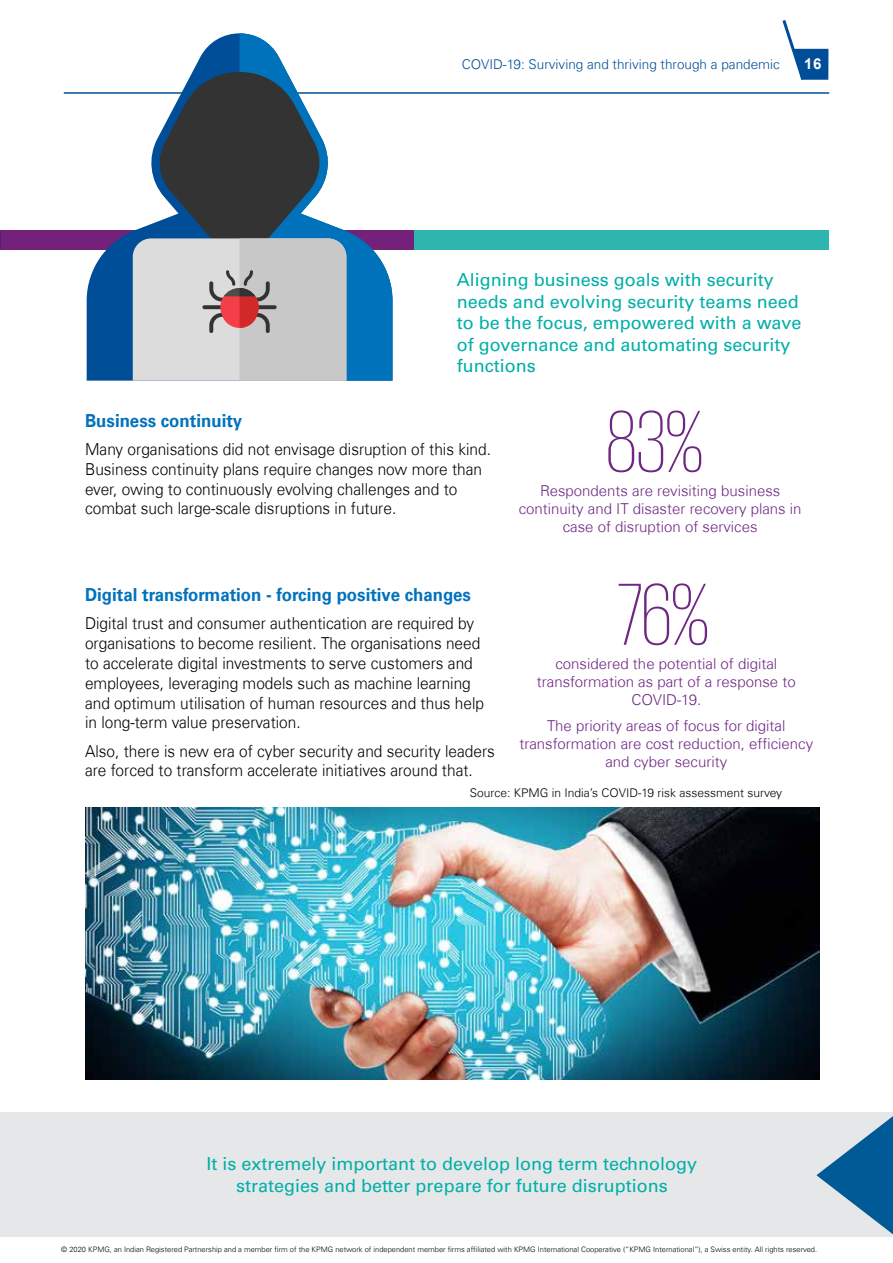
<style>
.page{position:relative;width:893px;height:1263px;background:#fff}
.page>*{position:absolute;margin:0;border:0;box-sizing:border-box;transform-origin:0 0}
.t1{font:200 90px "KPMG";color:#702784}
.t2{font:18px/21.6px "Univers LT Std";color:#00afa8}
.t3{font:700 18px "Universfor KPMG";color:#0072bc;scale:.94 1}
.t4{font:300 16.5px/19.8px "Universfor KPMG";color:#000;scale:.94 1}
.t5{font:300 15px/18px "Universfor KPMG";color:#702784;text-align:center}
.t6{font:700 15px "Arial";color:#fff}
.t7{font:300 13.5px "Universfor KPMG";color:#004e98}
.t8{font:300 12px "Universfor KPMG";color:#000}
.t9{font:300 7.5px "Universfor KPMG";color:#000}
</style>
<div class="page">
<hr style="left:64px;top:92px;width:765px;height:2px;background:#004e98">
<svg style="left:782px;top:20px;width:46px;height:60px"></svg>
<div style="left:0;top:1112px;width:893px;height:124px;background:#e6e7e8"></div>
<svg style="left:816px;top:1116px;width:77px;height:118px"></svg>
<div style="left:0;top:230px;width:415px;height:20px;background:#73217a"></div>
<div style="left:415px;top:230px;width:414px;height:20px;background:#2eb5b0"></div>
<svg style="left:87px;top:33px;width:153px;height:348px"></svg>
<svg style="left:240px;top:33px;width:152px;height:348px"></svg>
<svg style="left:133px;top:61px;width:213px;height:320px"></svg>
<img style="left:86px;top:808px;width:733px;height:271px">
<p class="t7" style="left:462px;top:56px;width:320px">COVID-19: Surviving and thriving through a pandemic</p>
<p class="t6" style="left:804px;top:53px;width:19px">16</p>
<p class="t2" style="left:457px;top:269px;width:346px">Aligning business goals with security needs and evolving security teams need to be the focus, empowered with a wave of governance and automating security functions</p>
<p class="t3" style="left:85px;top:409px;width:169px">Business continuity</p>
<p class="t4" style="left:85px;top:439px;width:433px">Many organisations did not envisage disruption of this kind.<br>Business continuity plans require changes now more than ever, owing to continuously evolving challenges and to combat such large-scale disruptions in future.</p>
<p class="t3" style="left:85px;top:584px;width:412px">Digital transformation - forcing positive changes</p>
<p class="t4" style="left:85px;top:613px;width:426px">Digital trust and consumer authentication are required by organisations to become resilient. The organisations need to accelerate digital investments to serve customers and employees, leveraging models such as machine learning and optimum utilisation of human resources and thus help in long-term value preservation.</p>
<p class="t4" style="left:85px;top:741px;width:438px">Also, there is new era of cyber security and security leaders are forced to transform accelerate initiatives around that.</p>
<h1 class="t1" style="left:606px;top:399px;width:99px">83%</h1>
<p class="t5" style="left:519px;top:481px;width:284px">Respondents are revisiting business continuity and IT disaster recovery plans in case of disruption of services</p>
<h1 class="t1" style="left:617px;top:572px;width:93px">76%</h1>
<p class="t5" style="left:537px;top:654px;width:260px">considered the potential of digital transformation as part of a response to<br>COVID-19.</p>
<p class="t5" style="left:519px;top:717px;width:295px">The priority areas of focus for digital transformation are cost reduction, efficiency and cyber security</p>
<p class="t8" style="left:470px;top:785px;width:314px">Source: KPMG in India’s COVID-19 risk assessment survey</p>
<p class="t2" style="left:206px;top:1153px;width:492px;text-align:center">It is extremely important to develop long term technology strategies and better prepare for future disruptions</p>
<p class="t9" style="left:61px;top:1244px;width:757px">© 2020 KPMG, an Indian Registered Partnership and a member firm of the KPMG network of independent member firms affiliated with KPMG International Cooperative (“KPMG International”), a Swiss entity. All rights reserved.</p>
</div>
